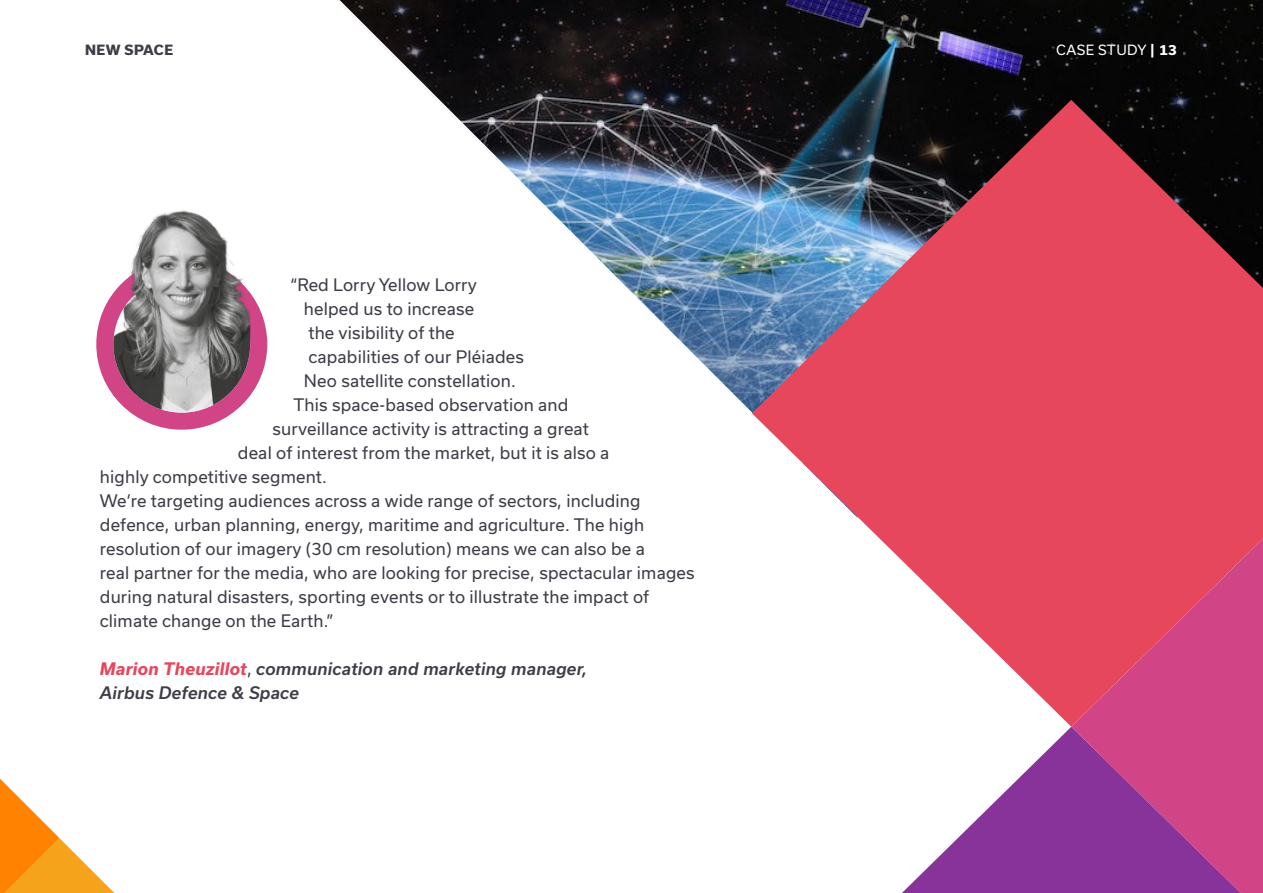
<style>
.page{position:relative;width:1263px;height:893px;background:#fff}
.page>*{position:absolute;margin:0;border:0;box-sizing:border-box;transform-origin:0 0}
.t1{font:16.5px "Usual";letter-spacing:.01em;color:#3d3d47}
.t2{font:italic 500 16.5px/24px "Usual";letter-spacing:.01em;color:#3d3d47}
.t3{font:13.5px "Usual";letter-spacing:.035em;color:#fff}
.t4{font:800 13.5px "Usual";letter-spacing:.035em;color:#3d3d47}
.s1{font-weight:800}
.s2{font-weight:700;color:#e5485d}
.s3{font-weight:400;font-style:normal}
</style>
<div class="page">
<svg style="left:96px;top:293px;width:171px;height:137px"></svg>
<img style="left:113px;top:282px;width:137px;height:131px">
<img style="left:123px;top:210px;width:129px;height:132px">
<img style="left:340px;top:0;width:923px;height:413px">
<div style="left:1241px;top:727px;width:22px;height:166px;background:#d14587"></div>
<svg style="left:902px;top:727px;width:339px;height:166px"></svg>
<svg style="left:752px;top:100px;width:511px;height:627px;fill:#e6475c"></svg>
<svg style="left:0;top:779px;width:114px;height:114px"></svg>
<p class="t3" style="left:1056px;top:42px;width:122px">CASE STUDY <span class="s1">| 153</span></p>
<p class="t4" style="left:85px;top:42px;width:90px">NEW SPACE</p>
<p class="t3" style="left:1042px;top:42px;width:106px">ETUDE DE CAS</p>
<p class="t1" style="left:290px;top:275px;width:188px">“Red Lorry Yellow Lorry</p>
<p class="t1" style="left:304px;top:299px;width:172px">helped us to increase</p>
<p class="t1" style="left:308px;top:323px;width:148px">the visibility of the</p>
<p class="t1" style="left:308px;top:347px;width:217px">capabilities of our Pléiades</p>
<p class="t1" style="left:304px;top:371px;width:213px">Neo satellite constellation.</p>
<p class="t1" style="left:293px;top:395px;width:277px">This space-based observation and</p>
<p class="t1" style="left:272px;top:419px;width:318px">surveillance activity is attracting a great</p>
<p class="t1" style="left:238px;top:443px;width:373px">deal of interest from the market, but it is also a</p>
<p class="t1" style="left:100px;top:467px;width:228px">highly competitive segment.</p>
<p class="t1" style="left:100px;top:491px;width:542px">We’re targeting audiences across a wide range of sectors, including</p>
<p class="t1" style="left:100px;top:515px;width:546px">defence, urban planning, energy, maritime and agriculture. The high</p>
<p class="t1" style="left:100px;top:539px;width:546px">resolution of our imagery (30 cm resolution) means we can also be a</p>
<p class="t1" style="left:100px;top:563px;width:596px">real partner for the media, who are looking for precise, spectacular images</p>
<p class="t1" style="left:100px;top:587px;width:551px">during natural disasters, sporting events or to illustrate the impact of</p>
<p class="t1" style="left:100px;top:611px;width:235px">climate change on the Earth.”</p>
<p class="t2" style="left:100px;top:657px;width:489px"><span class="s2">Marion Theuzillot</span><span class="s3">,</span> communication and marketing manager,<br>Airbus Defence &amp; Space</p>
</div>
